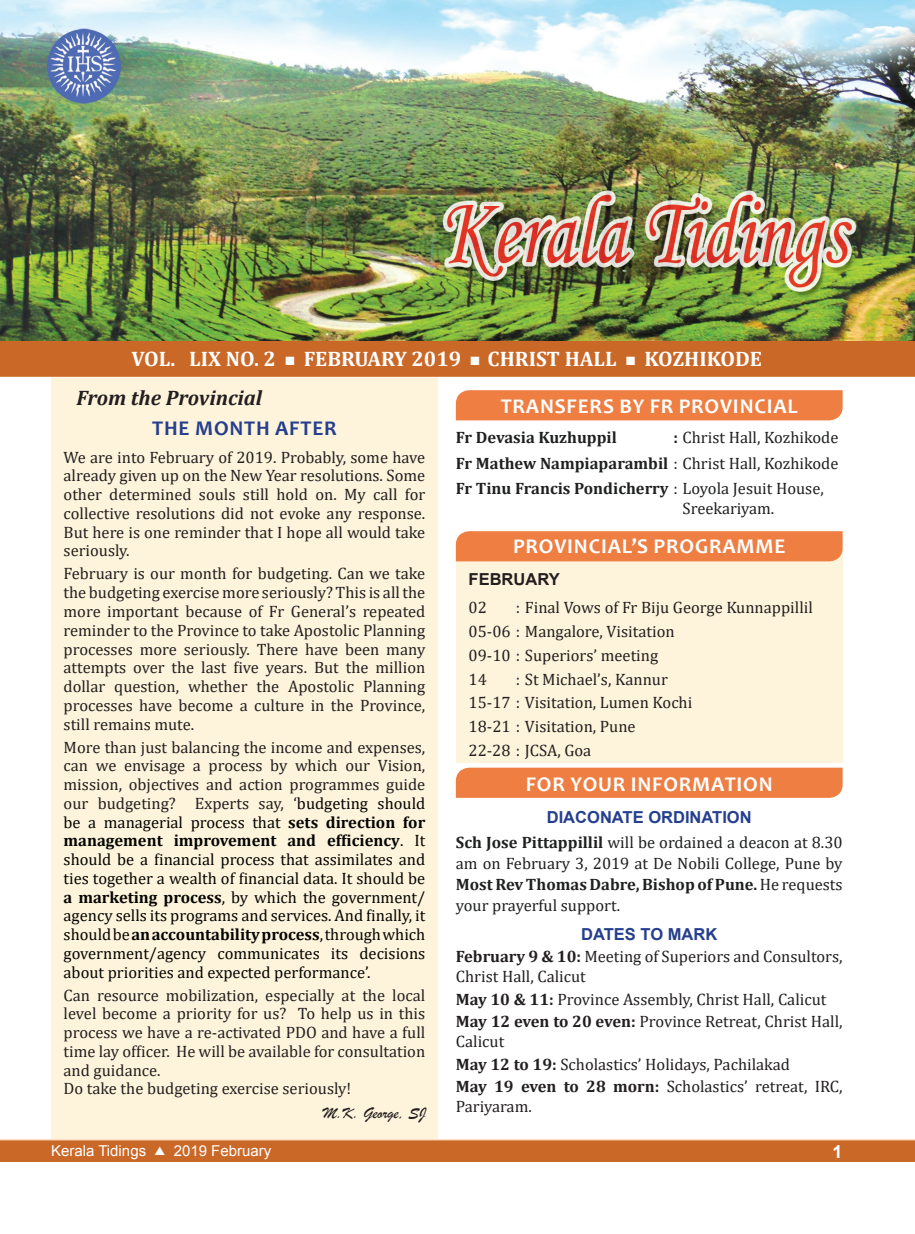
<style>
.page{position:relative;width:915px;height:1234px;background:#fff}
.page>*{position:absolute;margin:0;border:0;box-sizing:border-box;transform-origin:0 0}
.t1{font:700 21px "Candara";letter-spacing:.04em;color:#fff}
.t2{font:700 21px "Cambria";color:#fff}
.t3{font:italic 700 21px "Cambria";color:#231f20}
.t4{font:700 21px "Candara";letter-spacing:.04em;color:#253f8e}
.t5{font:700 18px "Arial";color:#fff}
.t6{font:16.5px/18.8px "Cambria";color:#231f20}
.t7{font:16.5px/18.8px "Cambria";color:#040503;text-align:justify}
.t8{font:16.5px/21px "Cambria";color:#1f2020;text-align:justify}
.t9{font:700 16.5px "Arial";color:#253f8e}
.t10{font:700 16.5px "Cambria";color:#1f2020}
.t11{font:16.5px "Brush Script";color:#231f20}
.t12{font:700 16.5px "Arial";color:#231f20}
.t13{font:15px "Arial";color:#fff}
.s1{color:#231f20}
.s2{font-weight:700}
.s3{font-family:"Dixieland";font-size:12px}
</style>
<div class="page">
<div style="left:455px;top:548px;width:387px;height:215px;background:#fef4dc"></div>
<div style="left:455px;top:390px;width:387px;height:30px;background:#ee7e42"></div>
<div style="left:455px;top:767px;width:387px;height:30px;background:#ee7e42"></div>
<div style="left:455px;top:531px;width:387px;height:30px;background:#ee7e42"></div>
<div style="left:51px;top:372px;width:386px;height:775px;background:#fef4dc"></div>
<div style="left:1px;top:340px;width:912px;height:36px;background:#ca6828"></div>
<div style="left:0;top:339px;width:914px;height:37px;border:2px solid #ca6828"></div>
<img style="left:0;top:0;width:914px;height:340px">
<div style="left:0;top:1138px;width:914px;height:23px;background:#ca6828"></div>
<hr style="left:0;top:1138px;width:914px;height:2px;background:#fde0c7">
<p class="t2" style="left:132px;top:344px;width:146px">VOL. LIX NO. 2</p>
<p class="t2" style="left:303px;top:344px;width:159px">FEBRUARY 2019</p>
<p class="t2" style="left:487px;top:344px;width:130px">CHRIST HALL</p>
<p class="t2" style="left:644px;top:344px;width:119px">KOZHIKODE</p>
<p class="t3" style="left:76px;top:383px;width:187px">From the Provincial</p>
<p class="t4" style="left:152px;top:415px;width:186px">THE MONTH AFTER</p>
<p class="t6" style="left:64px;top:447px;width:363px;text-align:justify">We are into February of 2019. Probably, some have already given up on the New Year resolutions. Some other determined souls still hold on. My call for collective resolutions did not evoke any response.<br>But here is one reminder that I hope all would take seriously.</p>
<p class="t6" style="left:64px;top:564px;width:363px;text-align:justify">February is our month for budgeting. Can we take the budgeting exercise more seriously? This is all the more important because of Fr General’s repeated reminder to the Province to take Apostolic Planning processes more seriously. There have been many attempts over the last five years. But the million dollar question, whether the Apostolic Planning processes have become a culture in the Province, still remains mute.</p>
<p class="t7" style="left:64px;top:737px;width:363px"><span class="s1">More than just balancing the income and expenses, can we envisage a process by which our Vision, mission, objectives and action programmes guide our budgeting? Experts say, ‘</span>budgeting should be a managerial process that <span class="s2">sets direction for management improvement and efficiency</span>. It should be a financial process that assimilates and ties together a wealth of financial data. It should be <span class="s2">a marketing process</span>, by which the government/ agency sells its programs and services. And finally, it should be <span class="s2">anaccountability process</span>, through which government/agency communicates its decisions about priorities and expected performance’.</p>
<p class="t6" style="left:64px;top:985px;width:363px">Can resource mobilization, especially at the local level become a priority for us? To help us in this process we have a re-activated PDO and have a full time lay officer. He will be available for consultation and guidance.<br>Do take the budgeting exercise seriously!</p>
<p class="t11" style="left:323px;top:1102px;width:104px">M.K. George, SJ</p>
<p class="t1" style="left:500px;top:392px;width:298px">TRANSFERS BY FR PROVINCIAL</p>
<p class="t10" style="left:455px;top:425px;width:162px">Fr Devasia Kuzhuppil</p>
<p class="t8" style="left:455px;top:424px;width:384px;line-height:25.8px;text-indent:218px"><span class="s2">:</span> Christ Hall, Kozhikode <span class="s2">Fr Mathew Nampiaparambil</span> : Christ Hall, Kozhikode <span class="s2">Fr Tinu Francis Pondicherry</span> : Loyola Jesuit House,</p>
<p class="t8" style="left:682px;top:497px;width:93px">Sreekariyam.</p>
<p class="t1" style="left:513px;top:532px;width:274px">PROVINCIAL’S PROGRAMME</p>
<p class="t12" style="left:468px;top:567px;width:93px">FEBRUARY</p>
<p class="t6" style="left:468px;top:598px;width:20px">02</p>
<p class="t6" style="left:468px;top:595px;width:346px;line-height:23.7px;text-indent:47px">: Final Vows of Fr Biju George Kunnappillil<br>05-06 : Mangalore, Visitation<br>09-10 : Superiors’ meeting<br>14</p>
<p class="t6" style="left:468px;top:667px;width:225px;line-height:23.7px;text-indent:47px">: St Michael’s, Kannur<br>15-17 : Visitation, Lumen Kochi<br>18-21 : Visitation, Pune<br>22-28 : JCSA, Goa</p>
<p class="t1" style="left:525px;top:770px;width:248px">FOR YOUR INFORMATION</p>
<p class="t9" style="left:546px;top:805px;width:206px">DIACONATE ORDINATION</p>
<p class="t8" style="left:455px;top:832px;width:388px"><span class="s2">Sch Jose Pittappillil</span> will be ordained a deacon at 8.30 am on February 3, 2019 at De Nobili College, Pune by <span class="s2">Most Rev Thomas Dabre, Bishop of Pune.</span> He requests your prayerful support.</p>
<p class="t9" style="left:581px;top:922px;width:137px">DATES TO MARK</p>
<p class="t6" style="left:455px;top:946px;width:388px;line-height:20.2px"><span class="s2">February 9 &amp; 10:</span> Meeting of Superiors and Consultors,<br>Christ Hall, Calicut</p>
<p class="t6" style="left:455px;top:987px;width:388px;line-height:22.4px"><span class="s2">May 10 &amp; 11:</span> Province Assembly, Christ Hall, Calicut<br><span class="s2">May 12 even to 20 even:</span> Province Retreat, Christ Hall,</p>
<p class="t6" style="left:455px;top:1030px;width:388px;line-height:22.4px">Calicut<br><span class="s2">May 12 to 19:</span> Scholastics’ Holidays, Pachilakad<br><span class="s2">May 19 even to 28 morn:</span> Scholastics’ retreat, IRC,</p>
<p class="t6" style="left:455px;top:1097px;width:77px">Pariyaram.</p>
<p class="t13" style="left:51px;top:1140px;width:222px">Kerala Tidings <span class="s3">s</span> 2019 February</p>
<p class="t5" style="left:832px;top:1139px;width:12px">1</p>
</div>
